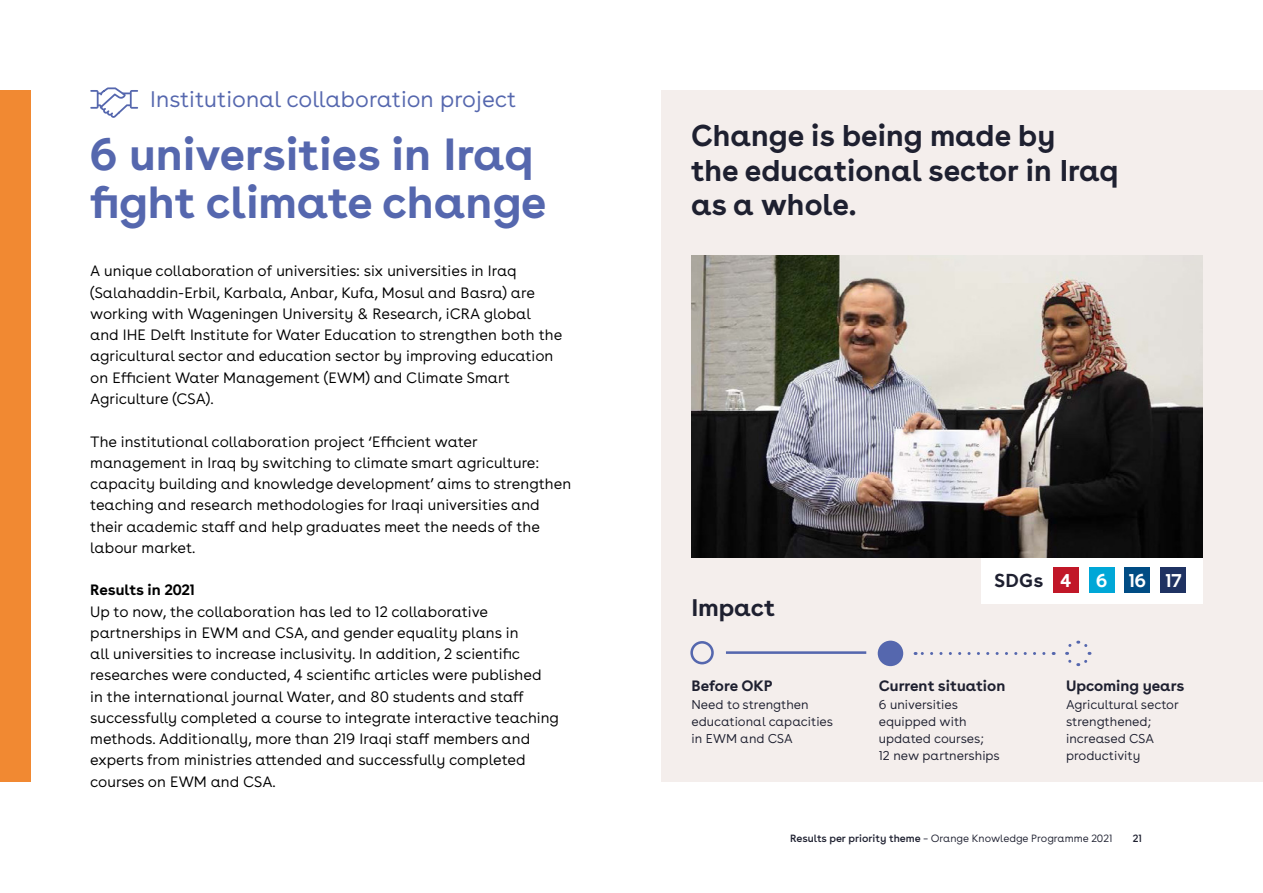
<style>
.page{position:relative;width:1263px;height:893px;background:#fff}
.page>*{position:absolute;margin:0;border:0;box-sizing:border-box;transform-origin:0 0}
.H2_Kop_Artikel{font:700 45px/48px "Buenos Aires";color:#5567ae}
.A_Quote{font:700 30px/34.5px "Buenos Aires";color:#1e2030}
.H3_Tijdlijn_Kop{font:700 24px "Buenos Aires";color:#1e2030}
.P_Chapeau{font:300 22.5px "Buenos Aires";color:#5567ae}
.t1{font:700 18.75px "Buenos Aires";color:#1e2030}
.t2{font:700 18.45px "Buenos Aires";color:#fff}
.P_Bodytekst_01_witre{font:300 15px/21.3px "Buenos Aires";color:#000}
.P_Bodytekst_01{font:300 15px/21.3px "Buenos Aires";color:#000}
.H4_Tijdlijn_Subkop{font:700 15px "Buenos Aires";color:#1e2030}
.H3_Alineakop_01{font:700 15px "Buenos Aires";color:#000}
.P_Tijdlijn{font:300 12.75px/17.2px "Buenos Aires";color:#1e2030}
.t3{font:300 10.5px "Buenos Aires";color:#1e2030}
.t4{font:10.5px "Buenos Aires";color:#1e2030}
.s1{font-size:18.45px;color:#fff}
.s2{font-weight:400}
</style>
<div class="page">
<div style="left:661px;top:90px;width:602px;height:692px;background:#f4eeec"></div>
<div style="left:0;top:90px;width:30px;height:692px;background:#f18932"></div>
<div style="left:981px;top:557px;width:221px;height:47px;background:#fff"></div>
<div style="left:1053px;top:568px;width:25px;height:25px;background:#c11728"></div>
<div style="left:1089px;top:568px;width:25px;height:25px;background:#00a7d7"></div>
<div style="left:1125px;top:568px;width:25px;height:25px;background:#004c84"></div>
<div style="left:1161px;top:568px;width:25px;height:25px;background:#1f3262"></div>
<hr style="left:726px;top:651px;width:140px;height:3px;background:#5567ae">
<div style="left:879px;top:642px;width:23px;height:23px;background:#5567ae;border-radius:50%"></div>
<div style="left:878px;top:641px;width:25px;height:25px;border:3px solid #5567ae;border-radius:50%"></div>
<svg style="left:1065px;top:640px;width:27px;height:27px"></svg>
<div style="left:690px;top:641px;width:24px;height:23px;border:3px solid #5567ae;border-radius:50%"></div>
<svg style="left:915px;top:652px;width:129px;height:3px"></svg>
<img style="left:692px;top:255px;width:510px;height:302px">
<svg style="left:90px;top:87px;width:48px;height:31px"></svg>
<p class="P_Chapeau" style="left:150px;top:86px;width:368px">Institutional collaboration project</p>
<h2 class="H2_Kop_Artikel" style="left:90px;top:134px;width:458px">6 universities in Iraq fight climate change</h2>
<p class="P_Bodytekst_01_witre" style="left:90px;top:261px;width:474px">A unique collaboration of universities: six universities in Iraq (Salahaddin-Erbil, Karbala, Anbar, Kufa, Mosul and Basra) are working with Wageningen University &amp; Research, iCRA global and IHE Delft Institute for Water Education to strengthen both the agricultural sector and education sector by improving education on Efficient Water Management (EWM) and Climate Smart Agriculture (CSA).</p>
<p class="P_Bodytekst_01_witre" style="left:90px;top:431px;width:482px">The institutional collaboration project ‘Efficient water management in Iraq by switching to climate smart agriculture: capacity building and knowledge development’ aims to strengthen teaching and research methodologies for Iraqi universities and their academic staff and help graduates meet the needs of the labour market.</p>
<h3 class="H3_Alineakop_01" style="left:90px;top:581px;width:106px">Results in 2021</h3>
<p class="P_Bodytekst_01" style="left:90px;top:601px;width:470px">Up to now, the collaboration has led to 12 collaborative partnerships in EWM and CSA, and gender equality plans in<br>all universities to increase inclusivity. In addition, 2 scientific researches were conducted, 4 scientific articles were published<br>in the international journal Water, and 80 students and staff successfully completed a course to integrate interactive teaching methods. Additionally, more than 219 Iraqi staff members and experts from ministries attended and successfully completed courses on EWM and CSA.</p>
<p class="A_Quote" style="left:691px;top:121px;width:429px">Change is being made by<br>the educational sector in Iraq as a whole.</p>
<h3 class="H3_Tijdlijn_Kop" style="left:691px;top:593px;width:85px">Impact</h3>
<h4 class="H4_Tijdlijn_Subkop" style="left:691px;top:677px;width:83px">Before OKP</h4>
<p class="P_Tijdlijn" style="left:691px;top:696px;width:143px">Need to strengthen educational capacities in EWM and CSA</p>
<p class="t1" style="left:994px;top:570px;width:78px">SDGs <span class="s1">4</span></p>
<p class="t2" style="left:1096px;top:570px;width:87px">6 16 17</p>
<h4 class="H4_Tijdlijn_Subkop" style="left:879px;top:677px;width:128px">Current situation</h4>
<p class="P_Tijdlijn" style="left:879px;top:696px;width:123px">6 universities equipped with updated courses;<br>12 new partnerships</p>
<h4 class="H4_Tijdlijn_Subkop" style="left:1066px;top:677px;width:120px">Upcoming years</h4>
<p class="P_Tijdlijn" style="left:1066px;top:696px;width:114px">Agricultural sector strengthened; increased CSA productivity</p>
<p class="t3" style="left:790px;top:832px;width:324px"><span class="s2">Results per priority theme</span> – Orange Knowledge Programme 2021</p>
<p class="t4" style="left:1133px;top:832px;width:11px">21</p>
</div>
